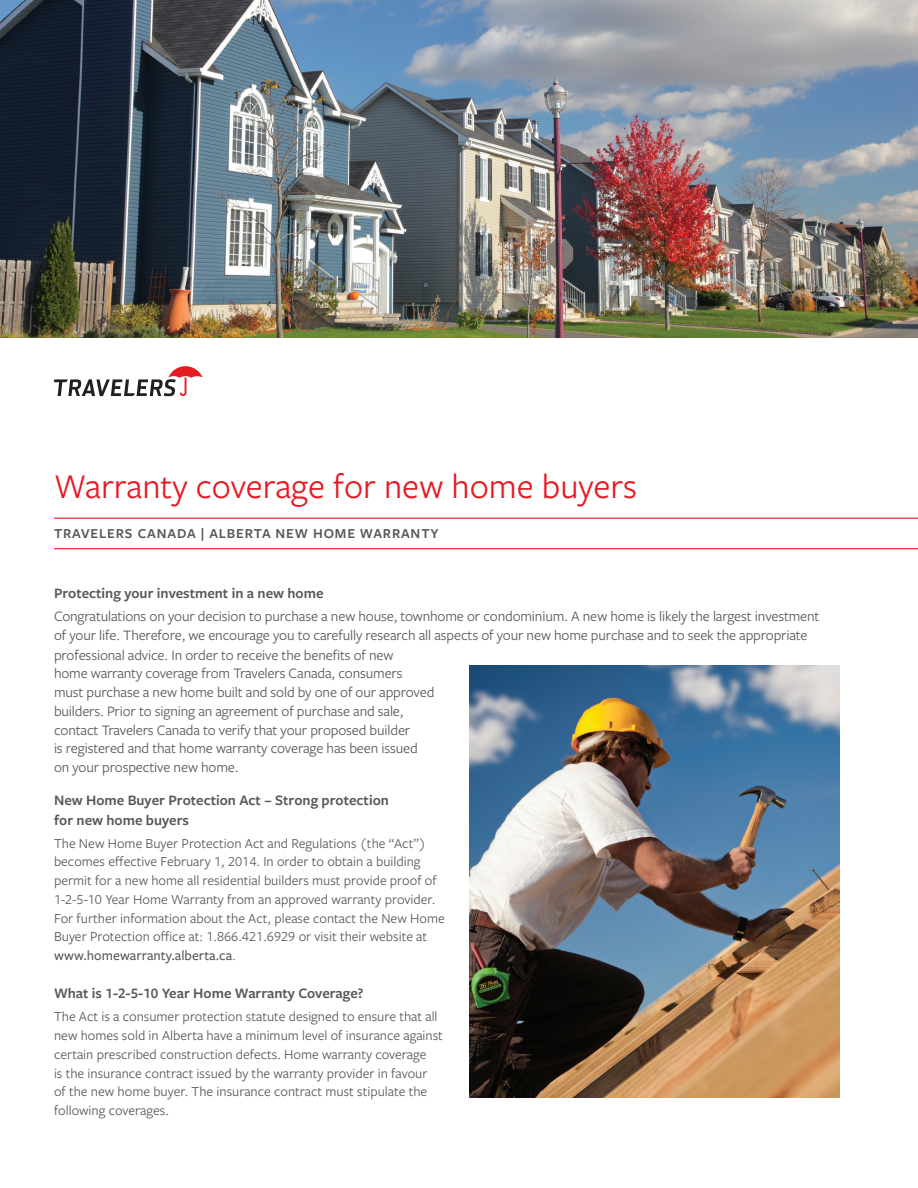
<style>
.page{position:relative;width:918px;height:1188px;background:#fff}
.page>*{position:absolute;margin:0;border:0;box-sizing:border-box;transform-origin:0 0}
.t1{font:36px "Freight Sans Pro";color:#e51a23}
.Body_copy{font:15px/18.9px "Freight Sans Pro";letter-spacing:-.01em;color:#57585a}
.Subheader{font:600 15px/19.5px "Freight Sans Pro";color:#57585a}
.Body_copy-2{font:14.25px/18.8px "Freight Sans Pro";color:#57585a}
.Sub-title_1_line{font:600 14.25px "Freight Sans Pro";letter-spacing:.06em;color:#57585a}
.s1{font-weight:500}
</style>
<div class="page">
<svg style="left:54px;top:366px;width:149px;height:30px"></svg>
<hr style="left:54px;top:518px;width:864px;height:1px;background:#e51a23">
<hr style="left:54px;top:548px;width:864px;height:1px;background:#e51a23">
<img style="left:0;top:0;width:918px;height:338px">
<img style="left:469px;top:666px;width:370px;height:431px">
<p class="t1" style="left:54px;top:462px;width:585px">Warranty coverage for new home buyers</p>
<p class="Sub-title_1_line" style="left:54px;top:523px;width:386px">TRAVELERS CANADA | ALBERTA NEW HOME WARRANTY</p>
<p class="Subheader" style="left:54px;top:583px;width:271px">Protecting your investment in a new home</p>
<p class="Body_copy" style="left:54px;top:606px;width:767px">Congratulations on your decision to purchase a new house, townhome or condominium. A new home is likely the largest investment of your life. Therefore, we encourage you to carefully research all aspects of your new home purchase and to seek the appropriate professional advice. In order to receive the benefits of new<br>home warranty coverage from Travelers Canada, consumers<br>must purchase a new home built and sold by one of our approved<br>builders. Prior to signing an agreement of purchase and sale,<br>contact Travelers Canada to verify that your proposed builder<br>is registered and that home warranty coverage has been issued<br>on your prospective new home.</p>
<p class="Subheader" style="left:54px;top:790px;width:336px">New Home Buyer Protection Act – Strong protection for new home buyers</p>
<p class="Body_copy-2" style="left:54px;top:833px;width:392px">The New Home Buyer Protection Act and Regulations (the “Act”) becomes effective February 1, 2014. In order to obtain a building permit for a new home all residential builders must provide proof of 1-2-5-10 Year Home Warranty from an approved warranty provider.<br>For further information about the Act, please contact the New Home Buyer Protection office at: 1.866.421.6929 or visit their website at <span class="s1">www.homewarranty.alberta.ca</span>.</p>
<p class="Subheader" style="left:54px;top:983px;width:311px">What is 1-2-5-10 Year Home Warranty Coverage?</p>
<p class="Body_copy-2" style="left:54px;top:1007px;width:390px">The Act is a consumer protection statute designed to ensure that all new homes sold in Alberta have a minimum level of insurance against certain prescribed construction defects. Home warranty coverage<br>is the insurance contract issued by the warranty provider in favour<br>of the new home buyer. The insurance contract must stipulate the following coverages.</p>
</div>
